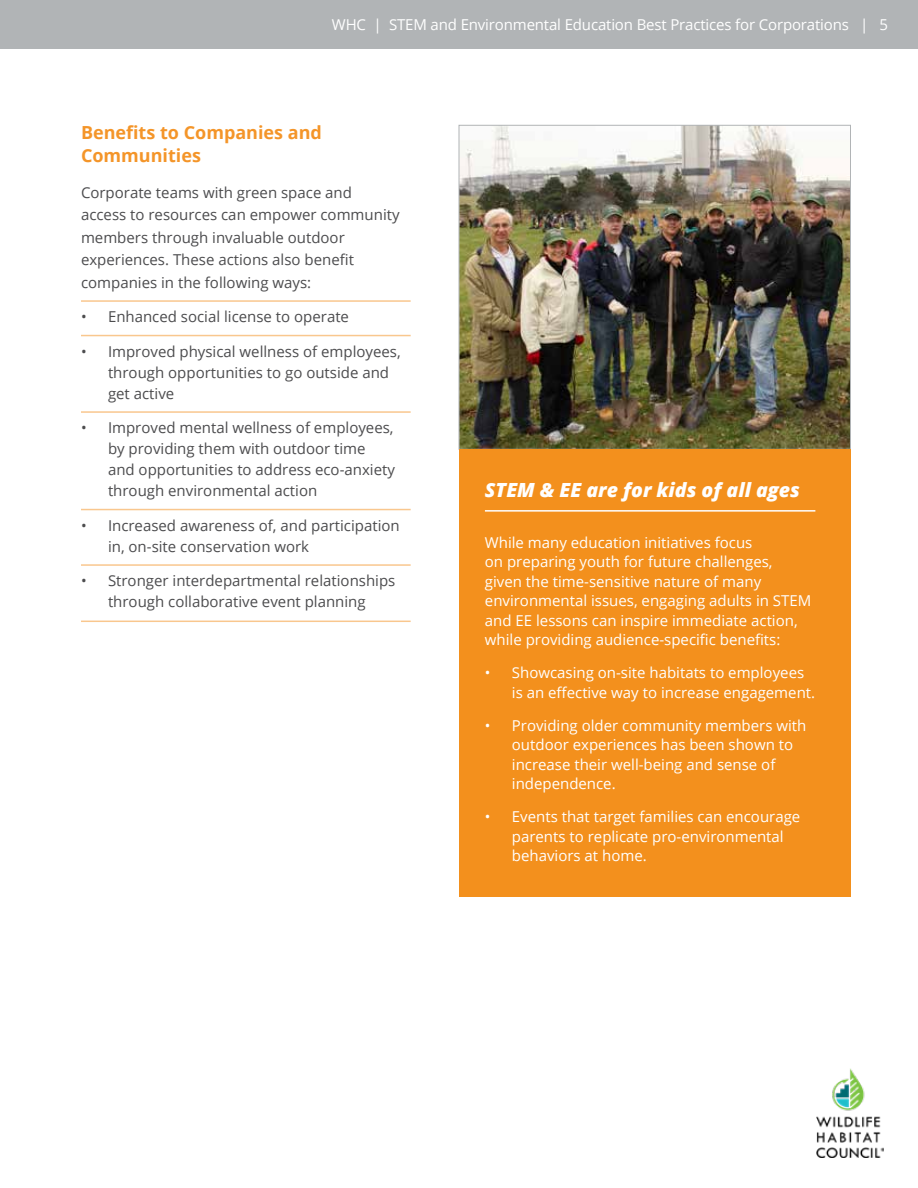
<style>
.page{position:relative;width:918px;height:1188px;background:#fff}
.page>*{position:absolute;margin:0;border:0;box-sizing:border-box;transform-origin:0 0}
.t1{font:italic 800 19.5px "Open Sans";color:#fff}
.t2{font:700 18px/22.5px "Open Sans";color:#f49529}
.t3{font:15px/19.5px "Open Sans";color:#fff}
.t4{font:15px/21px "Open Sans";color:#4c4c4e}
</style>
<div class="page">
<div style="left:0;top:0;width:918px;height:49px;background:#b1b4b6"></div>
<img style="left:817px;top:1069px;width:66px;height:89px">
<hr style="left:81px;top:300px;width:330px;height:2px;background:#f9c78e">
<hr style="left:81px;top:335px;width:330px;height:1px;background:#f9c78e">
<hr style="left:81px;top:411px;width:330px;height:2px;background:#f9c78e">
<hr style="left:81px;top:509px;width:330px;height:1px;background:#f9c78e">
<hr style="left:81px;top:564px;width:330px;height:2px;background:#f9c78e">
<hr style="left:81px;top:621px;width:330px;height:1px;background:#f9c78e">
<img style="left:461px;top:127px;width:388px;height:321px">
<div style="left:459px;top:449px;width:391px;height:447px;background:#f3901d"></div>
<hr style="left:485px;top:510px;width:330px;height:2px;background:#fff">
<p class="t3" style="left:332px;top:14px;width:558px">WHC | STEM and Environmental Education Best Practices for Corporations | 5</p>
<p class="t2" style="left:81px;top:121px;width:242px">Benefits to Companies and<br>Communities</p>
<p class="t4" style="left:81px;top:180px;width:320px;line-height:22.5px">Corporate teams with green space and access to resources can empower community members through invaluable outdoor experiences. These actions also benefit companies in the following ways:</p>
<p class="t4" style="left:81px;top:306px;width:270px">• Enhanced social license to operate</p>
<p class="t4" style="left:108px;top:340px;width:294px;text-indent:-27px">• Improved physical wellness of employees, through opportunities to go outside and get active</p>
<p class="t4" style="left:108px;top:417px;width:288px;text-indent:-27px">• Improved mental wellness of employees, by providing them with outdoor time and opportunities to address eco-anxiety through environmental action</p>
<p class="t4" style="left:108px;top:514px;width:293px;text-indent:-27px">• Increased awareness of, and participation in, on-site conservation work</p>
<p class="t4" style="left:81px;top:570px;width:316px;text-align:center">• Stronger interdepartmental relationships through collaborative event planning</p>
<h1 class="t1" style="left:485px;top:475px;width:317px">STEM &amp; EE are for kids of all ages</h1>
<p class="t3" style="left:485px;top:532px;width:328px">While many education initiatives focus<br>on preparing youth for future challenges, given the time-sensitive nature of many environmental issues, engaging adults in STEM and EE lessons can inspire immediate action, while providing audience-specific benefits:</p>
<p class="t3" style="left:512px;top:663px;width:305px;text-indent:-27px">• Showcasing on-site habitats to employees is an effective way to increase engagement.</p>
<p class="t3" style="left:512px;top:715px;width:296px;text-indent:-27px">• Providing older community members with outdoor experiences has been shown to increase their well-being and sense of independence.</p>
<p class="t3" style="left:512px;top:807px;width:290px;text-indent:-27px">• Events that target families can encourage parents to replicate pro-environmental behaviors at home.</p>
</div>
